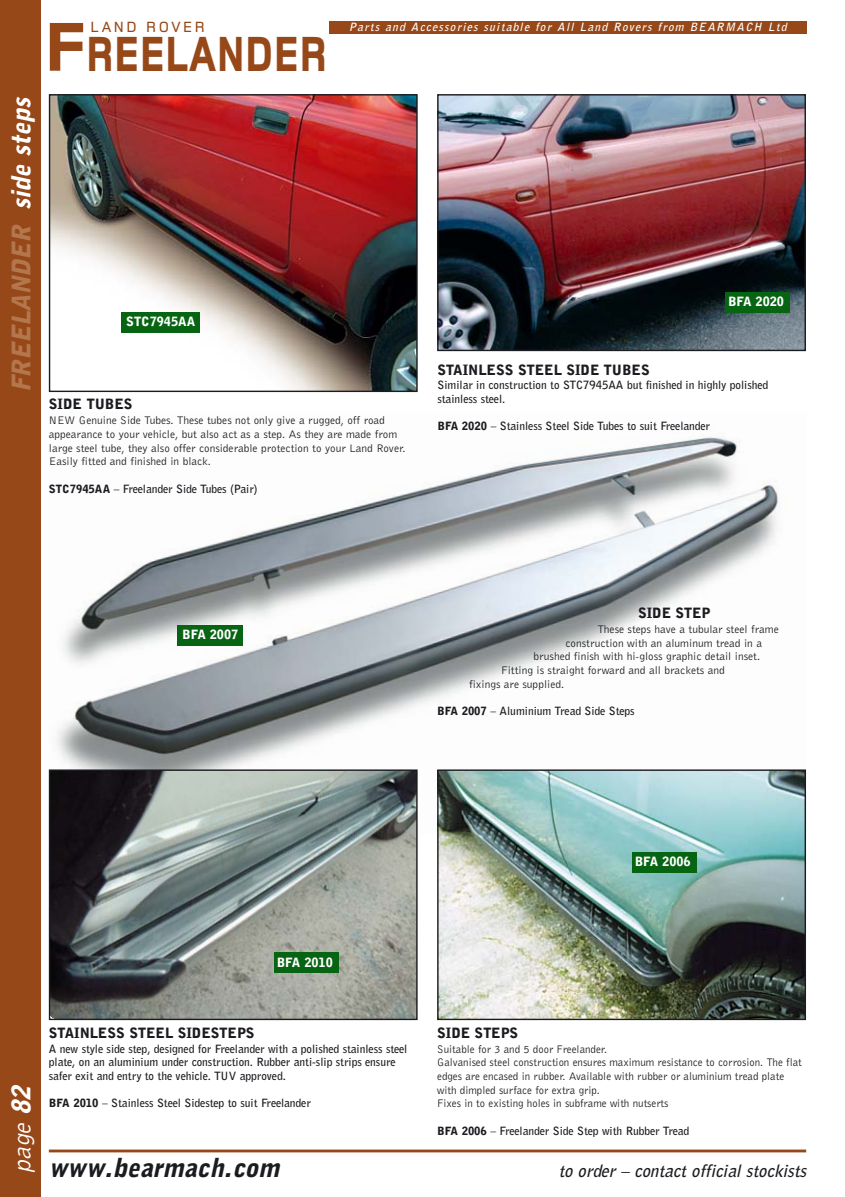
<style>
.page{position:relative;width:845px;height:1197px;background:#fff}
.page>*{position:absolute;margin:0;border:0;box-sizing:border-box;transform-origin:0 0}
.t1{font:800 51.2px "Foundry Monoline";letter-spacing:.025em;color:#964819;scale:.8 1}
.t2{font:italic 900 25.6px "Bell Gothic BT";color:#b4764d}
.t3{font:italic 900 25.6px "Bell Gothic BT";color:#1b1c20}
.t4{font:italic 25.6px "Bell Gothic BT";color:#fff}
.t5{font:italic 700 17px "Bell Gothic BT";color:#1b1c20}
.t6{font:500 15.4px "Foundry Monoline";letter-spacing:.17em;color:#964819}
.t7{font:900 14.2px "Bell Gothic BT";color:#1b1c20}
.t8{font:900 12.8px "Bell Gothic BT";color:#fff}
.t9{font:700 11.4px/13.6px "Bell Gothic BT";color:#1b1c20}
.t10{font:11.4px/13.6px "Bell Gothic BT";color:#1b1c20}
.t11{font:11.4px/13.6px "Bell Gothic BT";color:#1b1c20;scale:.96 1}
.t12{font:italic 700 11.4px "Bell Gothic BT";letter-spacing:.11em;color:#fff}
.s1{color:#fff}
.s2{font-size:71.6px}
.s3{font-weight:900}
</style>
<div class="page">
<img style="left:0;top:0;width:807px;height:1197px">
<h2 class="t2" style="left:11px;top:392px;width:296px;rotate:-90deg">FREELANDER <span class="s1">side steps</span></h2>
<h3 class="t6" style="left:90px;top:21px;width:116px">LAND ROVER</h3>
<p class="t12" style="left:348px;top:23px;width:439px">Parts and Accessories suitable for All Land Rovers from BEARMACH Ltd</p>
<h1 class="t1" style="left:45px;top:35px;width:354px"><span class="s2">F</span>REELANDER</h1>
<p class="t8" style="left:126px;top:316px;width:71px">STC7945AA</p>
<p class="t7" style="left:49px;top:399px;width:85px">SIDE TUBES</p>
<p class="t10" style="left:49px;top:414px;width:358px">NEW Genuine Side Tubes. These tubes not only give a rugged, off road appearance to your vehicle, but also act as a step. As they are made from large steel tube, they also offer considerable protection to your Land Rover.<br>Easily fitted and finished in black.</p>
<p class="t9" style="left:49px;top:482px;width:210px"><span class="s3">STC7945AA</span> – Freelander Side Tubes (Pair)</p>
<p class="t8" style="left:727px;top:297px;width:57px">BFA 2020</p>
<p class="t7" style="left:437px;top:364px;width:214px">STAINLESS STEEL SIDE TUBES</p>
<p class="t9" style="left:437px;top:379px;width:332px">Similar in construction to STC7945AA but finished in highly polished stainless steel.</p>
<p class="t9" style="left:437px;top:420px;width:274px"><span class="s3">BFA 2020</span> – Stainless Steel Side Tubes to suit Freelander</p>
<p class="t8" style="left:182px;top:630px;width:57px">BFA 2007</p>
<p class="t7" style="left:637px;top:607px;width:74px">SIDE STEP</p>
<p class="t10" style="left:597px;top:623px;width:182px">These steps have a tubular steel frame</p>
<p class="t10" style="left:565px;top:637px;width:198px">construction with an aluminum tread in a</p>
<p class="t10" style="left:533px;top:650px;width:228px">brushed finish with hi-gloss graphic detail inset.</p>
<p class="t10" style="left:501px;top:664px;width:225px">Fitting is straight forward and all brackets and</p>
<p class="t10" style="left:469px;top:678px;width:97px">fixings are supplied.</p>
<p class="t9" style="left:437px;top:705px;width:199px"><span class="s3">BFA 2007</span> – Aluminium Tread Side Steps</p>
<p class="t8" style="left:634px;top:857px;width:57px">BFA 2006</p>
<p class="t8" style="left:277px;top:957px;width:57px">BFA 2010</p>
<h2 class="t4" style="left:13px;top:1173px;width:87px;rotate:-90deg">page <span class="s3">82</span></h2>
<p class="t7" style="left:49px;top:1027px;width:207px">STAINLESS STEEL SIDESTEPS</p>
<p class="t9" style="left:49px;top:1043px;width:360px">A new style side step, designed for Freelander with a polished stainless steel plate, on an aluminium under construction. Rubber anti-slip strips ensure safer exit and entry to the vehicle. TUV approved.</p>
<p class="t9" style="left:49px;top:1097px;width:263px"><span class="s3">BFA 2010</span> – Stainless Steel Sidestep to suit Freelander</p>
<p class="t7" style="left:437px;top:1027px;width:83px">SIDE STEPS</p>
<p class="t11" style="left:437px;top:1043px;width:381px">Suitable for 3 and 5 door Freelander.<br>Galvanised steel construction ensures maximum resistance to corrosion. The flat edges are encased in rubber. Available with rubber or aluminium tread plate with dimpled surface for extra grip.<br>Fixes in to existing holes in subframe with nutserts</p>
<p class="t9" style="left:437px;top:1124px;width:253px"><span class="s3">BFA 2006</span> – Freelander Side Step with Rubber Tread</p>
<h2 class="t3" style="left:49px;top:1157px;width:232px">www.bearmach.com</h2>
<h3 class="t5" style="left:558px;top:1164px;width:249px">to order – contact official stockists</h3>
</div>
